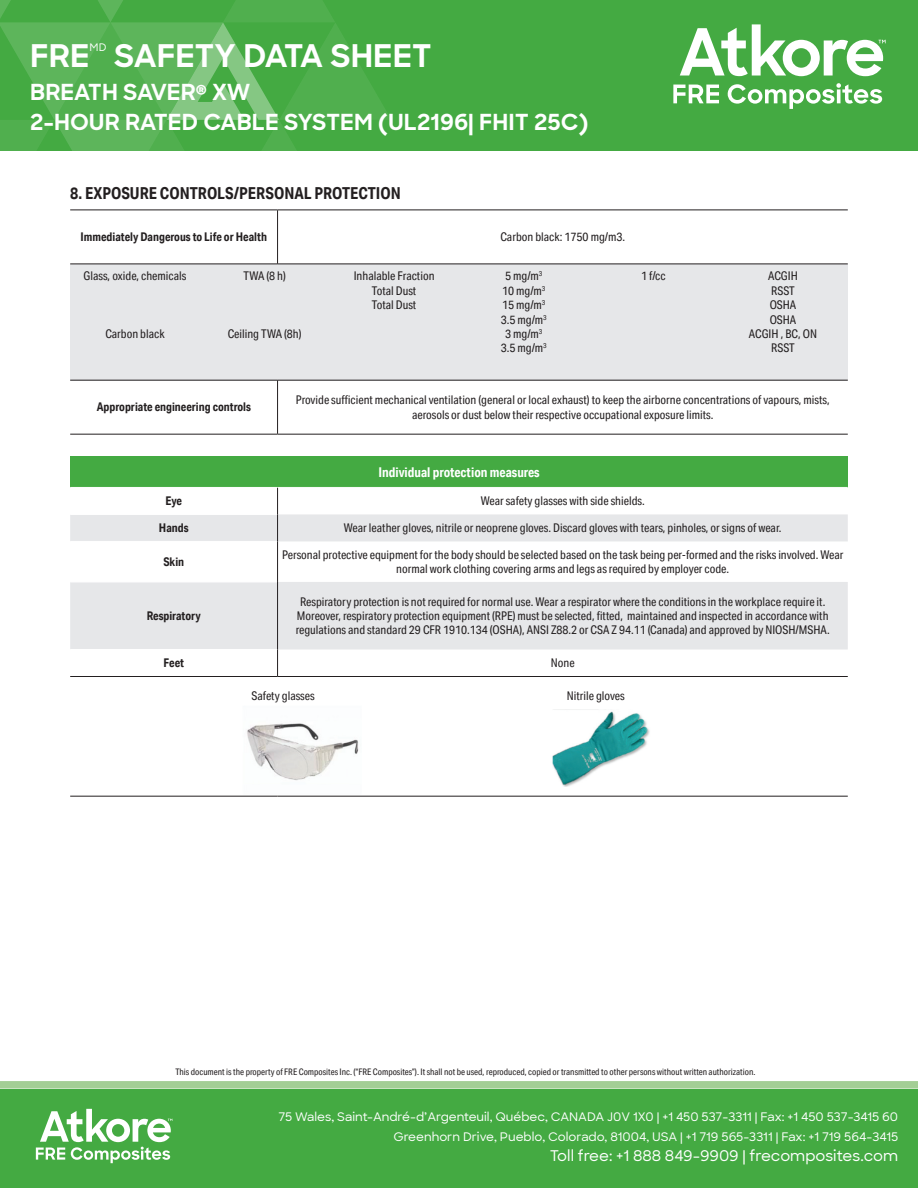
<style>
.page{position:relative;width:918px;height:1188px;background:#fff}
.page>*{position:absolute;margin:0;border:0;box-sizing:border-box;transform-origin:0 0}
.t1{font:700 31.8px "Sharp Sans";color:#fff}
.t2{font:700 22.5px/30px "Sharp Sans";color:#fff}
.t3{font:700 16.5px "Aktiv Grotesk Cd";color:#231f20}
.t4{font:500 15px "Sharp Sans";color:#fff}
.t5{font:700 13.5px "Aktiv Grotesk Cd";color:#fff}
.t6{font:12px/14.4px "Aktiv Grotesk Cd";color:#231f20;text-align:center}
.t7{font:500 12px/19.8px "Sharp Sans";color:#fff;text-align:right}
.t8{font:700 12px "Aktiv Grotesk Cd";color:#231f20}
.t9{font:500 10.65px "Sharp Sans";color:#fff}
.t10{font:9px "Aktiv Grotesk Cd";color:#231f20}
</style>
<div class="page">
<div style="left:0;top:0;width:918px;height:151px;background:#44aa42"></div>
<div style="left:0;top:1089px;width:918px;height:99px;background:#44aa42"></div>
<svg style="left:0;top:0;width:392px;height:210px"></svg>
<svg style="left:680px;top:24px;width:206px;height:52px"></svg>
<svg style="left:673px;top:85px;width:46px;height:18px"></svg>
<svg style="left:728px;top:83px;width:154px;height:26px"></svg>
<svg style="left:36px;top:1109px;width:136px;height:54px"></svg>
<div style="left:0;top:1081px;width:918px;height:8px;background:#a3ce95"></div>
<svg style="left:70px;top:211px;width:778px;height:223px"></svg>
<div style="left:70px;top:264px;width:778px;height:116px;background:#e6e7e9"></div>
<hr style="left:70px;top:434px;width:208px;height:1px;background:#231f20">
<hr style="left:278px;top:434px;width:570px;height:1px;background:#231f20">
<hr style="left:70px;top:210px;width:208px;height:1px;background:#231f20">
<hr style="left:278px;top:210px;width:570px;height:1px;background:#231f20">
<hr style="left:277px;top:210px;width:1px;height:54px;background:#231f20">
<hr style="left:277px;top:380px;width:1px;height:54px;background:#231f20">
<hr style="left:70px;top:264px;width:208px;height:1px;background:#231f20">
<hr style="left:278px;top:264px;width:570px;height:1px;background:#231f20">
<hr style="left:70px;top:380px;width:208px;height:1px;background:#231f20">
<hr style="left:278px;top:380px;width:570px;height:1px;background:#231f20">
<div style="left:70px;top:456px;width:778px;height:31px;background:#44aa42"></div>
<hr style="left:70px;top:796px;width:208px;height:1px;background:#231f20">
<hr style="left:278px;top:796px;width:570px;height:1px;background:#231f20">
<hr style="left:70px;top:676px;width:208px;height:1px;background:#231f20">
<hr style="left:278px;top:676px;width:570px;height:1px;background:#231f20">
<svg style="left:70px;top:487px;width:778px;height:189px"></svg>
<img style="left:247px;top:723px;width:112px;height:58px">
<img style="left:552px;top:709px;width:98px;height:77px">
<h1 class="t1" style="left:30px;top:32px;width:61px">FRE</h1>
<p class="t9" style="left:90px;top:39px;width:18px">MD</p>
<h1 class="t1" style="left:114px;top:32px;width:320px">SAFETY DATA SHEET</h1>
<h2 class="t2" style="left:30px;top:76px;width:560px">BREATH SAVER<sup>®</sup> XW<br>2-HOUR RATED CABLE SYSTEM (UL2196| FHIT 25C)</h2>
<h3 class="t3" style="left:70px;top:183px;width:332px">8. EXPOSURE CONTROLS/PERSONAL PROTECTION</h3>
<p class="t8" style="left:81px;top:230px;width:188px">Immediately Dangerous to Life or Health</p>
<p class="t6" style="left:500px;top:230px;width:126px">Carbon black: 1750 mg/m3.</p>
<p class="t6" style="left:84px;top:269px;width:104px">Glass, oxide, chemicals</p>
<p class="t6" style="left:354px;top:269px;width:82px">Inhalable Fraction<br>Total Dust<br>Total Dust</p>
<p class="t6" style="left:501px;top:269px;width:47px">5 mg/m<sup>3<br></sup>10 mg/m<sup>3<br></sup>15 mg/m<sup>3<br></sup>3.5 mg/m<sup>3<br></sup>3 mg/m<sup>3<br></sup>3.5 mg/m<sup>3</sup></p>
<p class="t6" style="left:641px;top:269px;width:26px">1 f/cc</p>
<p class="t6" style="left:749px;top:269px;width:70px">ACGIH<br>RSST<br>OSHA<br>OSHA<br>ACGIH , BC, ON<br>RSST</p>
<p class="t6" style="left:243px;top:269px;width:44px">TWA (8 h)</p>
<p class="t6" style="left:228px;top:326px;width:75px">Ceiling TWA (8h)</p>
<p class="t6" style="left:105px;top:326px;width:61px">Carbon black</p>
<p class="t8" style="left:97px;top:400px;width:156px">Appropriate engineering controls</p>
<p class="t6" style="left:296px;top:393px;width:536px">Provide sufficient mechanical ventilation (general or local exhaust) to keep the airborne concentrations of vapours, mists, aerosols or dust below their respective occupational exposure limits.</p>
<p class="t5" style="left:378px;top:464px;width:163px">Individual protection measures</p>
<p class="t8" style="left:165px;top:494px;width:18px">Eye</p>
<p class="t6" style="left:481px;top:494px;width:166px">Wear safety glasses with side shields.</p>
<p class="t8" style="left:159px;top:521px;width:31px">Hands</p>
<p class="t6" style="left:344px;top:521px;width:439px">Wear leather gloves, nitrile or neoprene gloves. Discard gloves with tears, pinholes, or signs of wear.</p>
<p class="t8" style="left:163px;top:554px;width:22px">Skin</p>
<p class="t6" style="left:282px;top:547px;width:563px">Personal protective equipment for the body should be selected based on the task being per-formed and the risks involved. Wear normal work clothing covering arms and legs as required by employer code.</p>
<p class="t8" style="left:147px;top:608px;width:56px">Respiratory</p>
<p class="t6" style="left:296px;top:594px;width:536px">Respiratory protection is not required for normal use. Wear a respirator where the conditions in the workplace require it.<br>Moreover, respiratory protection equipment (RPE) must be selected, fitted, maintained and inspected in accordance with regulations and standard 29 CFR 1910.134 (OSHA), ANSI Z88.2 or CSA Z 94.11 (Canada) and approved by NIOSH/MSHA.</p>
<p class="t8" style="left:164px;top:656px;width:22px">Feet</p>
<p class="t6" style="left:551px;top:656px;width:25px">None</p>
<p class="t6" style="left:252px;top:688px;width:64px">Safety glasses</p>
<p class="t6" style="left:567px;top:688px;width:59px">Nitrile gloves</p>
<p class="t10" style="left:175px;top:1067px;width:582px">This document is the property of FRE Composites Inc. (“FRE Composites”). It shall not be used, reproduced, copied or transmitted to other persons without written authorization.</p>
<p class="t7" style="left:278px;top:1106px;width:621px">75 Wales, Saint-André-d’Argenteuil, Québec, CANADA J0V 1X0 | +1 450 537-3311 | Fax: +1 450 537-3415 60<br>Greenhorn Drive, Pueblo, Colorado, 81004, USA | +1 719 565-3311 | Fax: +1 719 564-3415</p>
<p class="t4" style="left:550px;top:1145px;width:350px">Toll free: +1 888 849-9909 | frecomposites.com</p>
</div>
